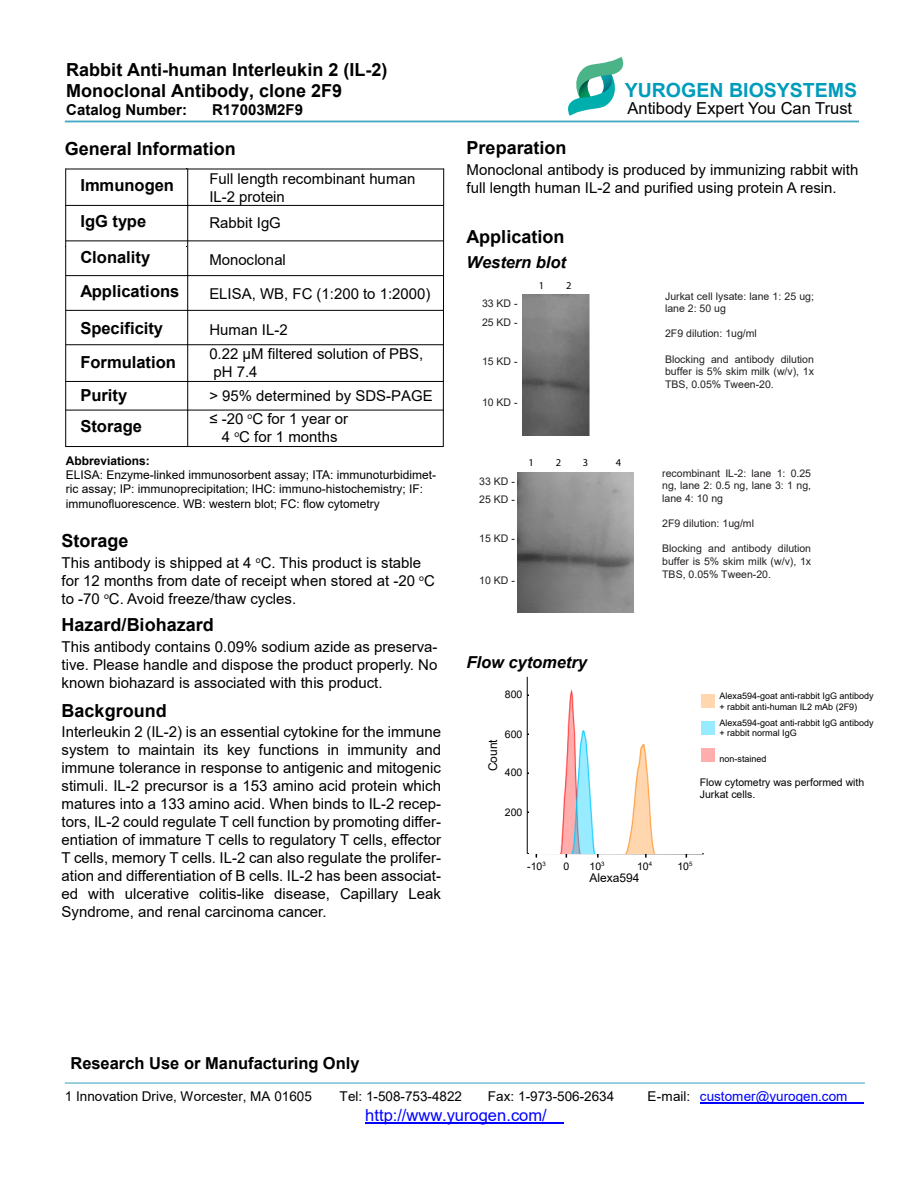
<style>
.page{position:relative;width:918px;height:1188px;background:#fff}
.page>*{position:absolute;margin:0;border:0;box-sizing:border-box;transform-origin:0 0}
.t1{font:700 19.5px "Arial";color:#009cbb}
.t2{font:700 18px/21.6px "Arial";color:#000}
.t3{font:700 16.5px/34px "Arial";color:#000}
.t4{font:16.5px "Arial";color:#000}
.t5{font:italic 700 16.5px "Arial";letter-spacing:-.005em;color:#000}
.t6{font:16.5px "Arial";color:#00f}
.t7{font:15px/18px "Arial";color:#000}
.t8{font:700 15px "Arial";color:#000}
.t9{font:13.5px "Arial";color:#000}
.t10{font:13.5px "Arial";color:#00f}
.t11{font:12px/14.4px "Arial";color:#000}
.t12{font:700 12px "Arial";color:#000}
.t13{font:10.5px/12.6px "Arial";color:#231f20;text-align:justify}
.t14{font:10.5px/12.6px "Arial";color:#000}
.t15{font:10.5px "Myriad Pro";color:#000}
.t16{font:9px/10.8px "Arial";color:#000}
.s1{color:#000}
</style>
<div class="page">
<hr style="left:700px;top:1102px;width:164px;height:1px;background:#00f">
<hr style="left:365px;top:1122px;width:198px;height:2px;background:#00f">
<hr style="left:65px;top:121px;width:794px;height:1px;background:#46aac5">
<hr style="left:65px;top:1082px;width:800px;height:2px;background:#46aac5">
<hr style="left:65px;top:446px;width:379px;height:1px;background:#000">
<hr style="left:66px;top:169px;width:378px;height:1px;background:#000">
<hr style="left:66px;top:410px;width:378px;height:1px;background:#000">
<hr style="left:66px;top:381px;width:378px;height:1px;background:#000">
<hr style="left:66px;top:344px;width:378px;height:1px;background:#000">
<hr style="left:66px;top:310px;width:378px;height:1px;background:#000">
<hr style="left:66px;top:275px;width:378px;height:1px;background:#000">
<hr style="left:66px;top:241px;width:378px;height:1px;background:#000">
<hr style="left:66px;top:205px;width:378px;height:1px;background:#000">
<hr style="left:65px;top:168px;width:1px;height:279px;background:#000">
<hr style="left:443px;top:168px;width:1px;height:279px;background:#000">
<hr style="left:187px;top:168px;width:1px;height:279px;background:#000">
<svg style="left:568px;top:57px;width:56px;height:59px"></svg>
<img style="left:522px;top:295px;width:68px;height:140px">
<img style="left:517px;top:472px;width:117px;height:140px">
<hr style="left:527px;top:677px;width:1px;height:177px;background:#000">
<hr style="left:527px;top:853px;width:177px;height:1px;background:#000">
<img style="left:560px;top:689px;width:96px;height:164px">
<div style="left:701px;top:694px;width:14px;height:14px;background:#ffd6ad"></div>
<div style="left:701px;top:721px;width:14px;height:14px;background:#99ebff"></div>
<div style="left:701px;top:748px;width:14px;height:14px;background:#ffadad"></div>
<p class="t2" style="left:66px;top:59px;width:323px">Rabbit Anti-human Interleukin 2 (IL-2)<br>Monoclonal Antibody, clone 2F9</p>
<p class="t8" style="left:66px;top:99px;width:122px">Catalog Number:</p>
<p class="t8" style="left:212px;top:99px;width:92px">R17003M2F9</p>
<p class="t4" style="left:628px;top:97px;width:226px">Antibody Expert You Can Trust</p>
<h1 class="t1" style="left:625px;top:76px;width:234px">YUROGEN BIOSYSTEMS</h1>
<p class="t2" style="left:65px;top:138px;width:173px">General Information</p>
<p class="t2" style="left:467px;top:137px;width:102px">Preparation</p>
<p class="t3" style="left:80px;top:168px;width:95px;line-height:35.2px">Immunogen<br>IgG type</p>
<p class="t3" style="left:80px;top:241px;width:71px">Clonality</p>
<p class="t3" style="left:80px;top:275px;width:101px">Applications</p>
<p class="t3" style="left:80px;top:311px;width:97px">Specificity<br>Formulation<br>Purity</p>
<p class="t3" style="left:80px;top:409px;width:63px">Storage</p>
<p class="t7" style="left:209px;top:170px;width:208px">Full length recombinant human<br>IL-2 protein</p>
<p class="t7" style="left:209px;top:214px;width:73px">Rabbit IgG</p>
<p class="t7" style="left:209px;top:250px;width:78px">Monoclonal</p>
<p class="t7" style="left:209px;top:284px;width:223px">ELISA, WB, FC (1:200 to 1:2000)</p>
<p class="t7" style="left:209px;top:320px;width:80px">Human IL-2</p>
<p class="t7" style="left:209px;top:345px;width:215px">0.22 µM filtered solution of PBS, pH 7.4</p>
<p class="t7" style="left:209px;top:386px;width:225px">&gt; 95% determined by SDS-PAGE</p>
<p class="t7" style="left:209px;top:410px;width:140px;text-align:center">≤ -20 <sup>o</sup>C for 1 year or<br>4 <sup>o</sup>C for 1 months</p>
<p class="t12" style="left:66px;top:452px;width:86px">Abbreviations:</p>
<p class="t11" style="left:66px;top:468px;width:372px">ELISA: Enzyme-linked immunosorbent assay; ITA: immunoturbidimet&shy;ric assay; IP: immunoprecipitation; IHC: immuno-histochemistry; IF: immunofluorescence. WB: western blot; FC: flow cytometry</p>
<p class="t2" style="left:62px;top:530px;width:69px">Storage</p>
<p class="t7" style="left:62px;top:554px;width:375px">This antibody is shipped at 4 <sup>o</sup>C. This product is stable for 12 months from date of receipt when stored at -20 <sup>o</sup>C to -70 <sup>o</sup>C. Avoid freeze/thaw cycles.</p>
<p class="t2" style="left:62px;top:614px;width:154px">Hazard/Biohazard</p>
<p class="t7" style="left:62px;top:638px;width:378px;text-align:justify">This antibody contains 0.09% sodium azide as preserva&shy;tive. Please handle and dispose the product properly. No known biohazard is associated with this product.</p>
<p class="t7" style="left:62px;top:723px;width:381px;text-align:justify">Interleukin 2 (IL-2) is an essential cytokine for the immune system to maintain its key functions in immunity and immune tolerance in response to antigenic and mitogenic stimuli. IL-2 precursor is a 153 amino acid protein which matures into a 133 amino acid. When binds to IL-2 recep&shy;tors, IL-2 could regulate T cell function by promoting differ&shy;entiation of immature T cells to regulatory T cells, effector T cells, memory T cells. IL-2 can also regulate the prolifer&shy;ation and differentiation of B cells. IL-2 has been associat&shy;ed with ulcerative colitis-like disease, Capillary Leak Syndrome, and renal carcinoma cancer.</p>
<p class="t2" style="left:62px;top:700px;width:107px">Background</p>
<p class="t7" style="left:467px;top:160px;width:393px">Monoclonal antibody is produced by immunizing rabbit with full length human IL-2 and purified using protein A resin.</p>
<p class="t2" style="left:467px;top:226px;width:99px">Application</p>
<p class="t5" style="left:467px;top:251px;width:101px">Western blot</p>
<p class="t13" style="left:482px;top:297px;width:37px">33 KD -</p>
<p class="t13" style="left:482px;top:316px;width:37px">25 KD -</p>
<p class="t13" style="left:482px;top:355px;width:37px">15 KD -</p>
<p class="t13" style="left:482px;top:396px;width:37px">10 KD -</p>
<p class="t15" style="left:539px;top:279px;width:7px">1</p>
<p class="t15" style="left:566px;top:279px;width:7px">2</p>
<p class="t13" style="left:479px;top:475px;width:37px">33 KD -</p>
<p class="t13" style="left:479px;top:493px;width:37px">25 KD -</p>
<p class="t13" style="left:479px;top:532px;width:37px">15 KD -</p>
<p class="t13" style="left:479px;top:574px;width:37px">10 KD -</p>
<p class="t15" style="left:528px;top:456px;width:7px">1</p>
<p class="t15" style="left:556px;top:456px;width:7px">2</p>
<p class="t15" style="left:583px;top:456px;width:7px">3</p>
<p class="t15" style="left:616px;top:456px;width:7px">4</p>
<p class="t5" style="left:467px;top:651px;width:122px">Flow cytometry</p>
<p class="t14" style="left:505px;top:688px;width:19px">800</p>
<p class="t14" style="left:505px;top:728px;width:19px">600</p>
<p class="t11" style="left:486px;top:771px;width:34px;rotate:-90deg">Count</p>
<p class="t14" style="left:505px;top:766px;width:19px">400</p>
<p class="t14" style="left:505px;top:806px;width:19px">200</p>
<p class="t13" style="left:665px;top:289px;width:150px">Jurkat cell lysate: lane 1: 25 ug; lane 2: 50 ug</p>
<p class="t13" style="left:665px;top:327px;width:93px">2F9 dilution: 1ug/ml</p>
<p class="t13" style="left:665px;top:352px;width:150px">Blocking and antibody dilution buffer is 5% skim milk (w/v), 1x TBS, 0.05% Tween-20.</p>
<p class="t13" style="left:662px;top:467px;width:150px">recombinant IL-2: lane 1: 0.25 ng, lane 2: 0.5 ng, lane 3: 1 ng, lane 4: 10 ng</p>
<p class="t13" style="left:662px;top:517px;width:93px">2F9 dilution: 1ug/ml</p>
<p class="t13" style="left:662px;top:542px;width:150px">Blocking and antibody dilution buffer is 5% skim milk (w/v), 1x TBS, 0.05% Tween-20.</p>
<p class="t16" style="left:719px;top:691px;width:156px">Alexa594-goat anti-rabbit IgG antibody + rabbit anti-human IL2 mAb (2F9)</p>
<p class="t16" style="left:719px;top:717px;width:156px">Alexa594-goat anti-rabbit IgG antibody + rabbit normal IgG</p>
<p class="t16" style="left:719px;top:753px;width:49px">non-stained</p>
<p class="t14" style="left:700px;top:775px;width:166px">Flow cytometry was performed with<br>Jurkat cells.</p>
<p class="t14" style="left:527px;top:859px;width:20px">-10<sup>3</sup></p>
<p class="t14" style="left:564px;top:859px;width:7px">0</p>
<p class="t14" style="left:589px;top:859px;width:17px">10<sup>3</sup></p>
<p class="t14" style="left:637px;top:859px;width:17px">10<sup>4</sup></p>
<p class="t14" style="left:677px;top:859px;width:17px">10<sup>5</sup></p>
<p class="t11" style="left:590px;top:870px;width:52px">Alexa594</p>
<p class="t3" style="left:70px;top:1047px;width:291px">Research Use or Manufacturing Only</p>
<p class="t9" style="left:65px;top:1086px;width:248px">1 Innovation Drive, Worcester, MA 01605</p>
<p class="t9" style="left:340px;top:1086px;width:124px">Tel: 1-508-753-4822</p>
<p class="t9" style="left:488px;top:1086px;width:128px">Fax: 1-973-506-2634</p>
<p class="t10" style="left:648px;top:1086px;width:202px"><span class="s1">E-mail:</span> customer@yurogen.com</p>
<p class="t6" style="left:365px;top:1103px;width:183px">http://www.yurogen.com/</p>
</div>
